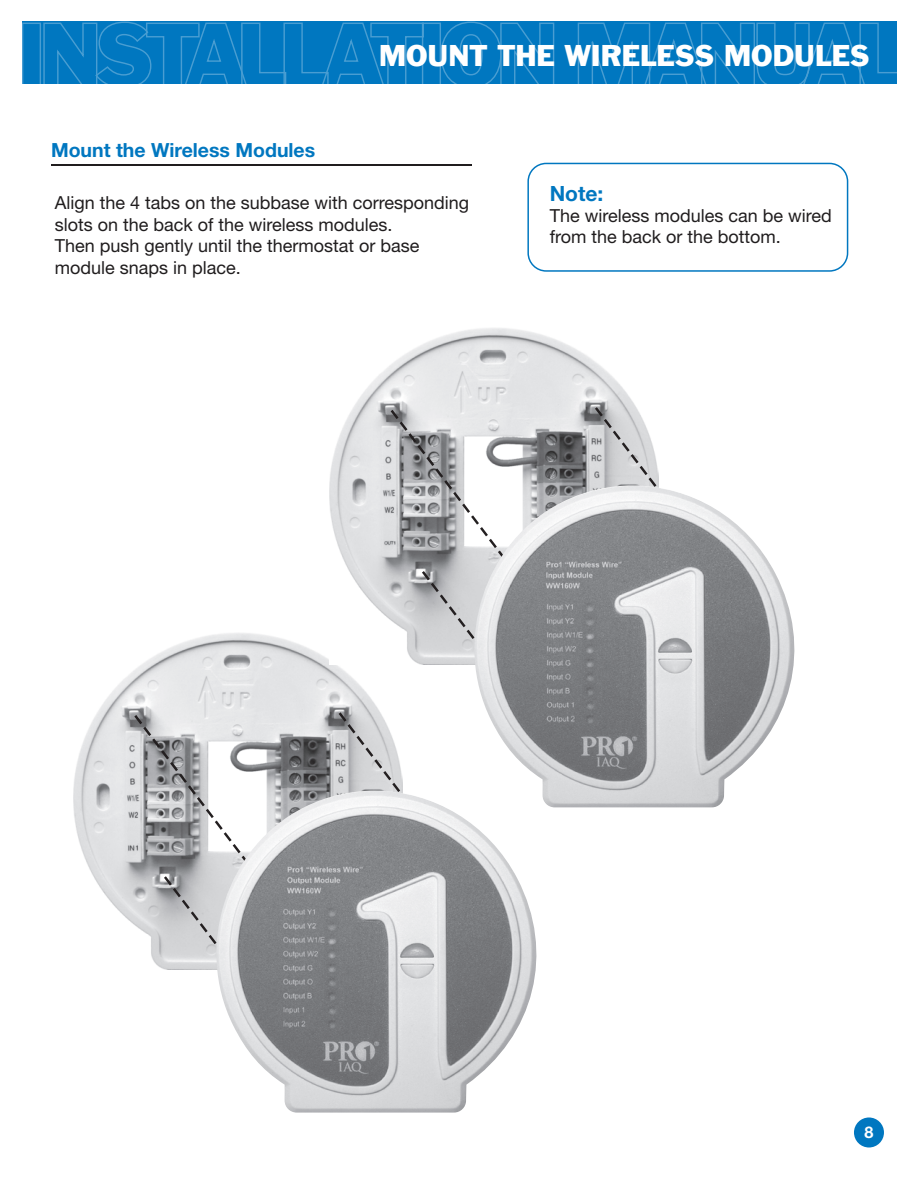
<style>
.page{position:relative;width:918px;height:1188px;background:#fff}
.page>*{position:absolute;margin:0;border:0;box-sizing:border-box;transform-origin:0 0}
.t1{font:27.6px "Franklin Gothic BT";color:#fff}
.t2{font:700 21px "Helvetica Neue";color:#0077c0}
.t3{font:700 19.5px "Helvetica Neue";color:#0077c0}
.t4{font:18px/21.6px "Helvetica Neue";color:#201d1e}
.t5{font:700 16.2px "Helvetica Neue";color:#fff}
</style>
<div class="page">
<div style="left:854px;top:1118px;width:30px;height:30px;background:#0077c0;border-radius:50%"></div>
<div style="left:22px;top:21px;width:875px;height:63px;background:#0077c0"></div>
<svg style="left:43px;top:21px;width:382px;height:63px"></svg>
<div style="left:422px;top:23px;width:19px;height:64px;border:1px solid #fff"></div>
<svg style="left:440px;top:21px;width:115px;height:66px"></svg>
<svg style="left:577px;top:22px;width:320px;height:62px"></svg>
<hr style="left:51px;top:165px;width:420px;height:1px;background:#201d1e">
<img style="left:74px;top:633px;width:262px;height:290px">
<svg style="left:132px;top:712px;width:175px;height:258px;background:#bbbcbe"></svg>
<img style="left:194px;top:791px;width:343px;height:322px">
<img style="left:330px;top:328px;width:305px;height:336px">
<svg style="left:592px;top:405px;width:67px;height:80px;background:#cccdcf"></svg>
<svg style="left:336px;top:407px;width:229px;height:491px"></svg>
<img style="left:452px;top:485px;width:343px;height:322px">
<div style="left:527px;top:163px;width:321px;height:109px;border:2px solid #0077c0;border-radius:18px"></div>
<h1 class="t1" style="left:379px;top:39px;width:492px">MOUNT THE WIRELESS MODULES</h1>
<p class="t3" style="left:51px;top:138px;width:266px">Mount the Wireless Modules</p>
<p class="t4" style="left:55px;top:192px;width:416px">Align the 4 tabs on the subbase with corresponding slots on the back of the wireless modules.<br>Then push gently until the thermostat or base module snaps in place.</p>
<p class="t2" style="left:550px;top:181px;width:55px">Note:</p>
<p class="t4" style="left:550px;top:205px;width:284px;line-height:21px">The wireless modules can be wired from the back or the bottom.</p>
<p class="t5" style="left:864px;top:1122px;width:10px">8</p>
</div>
